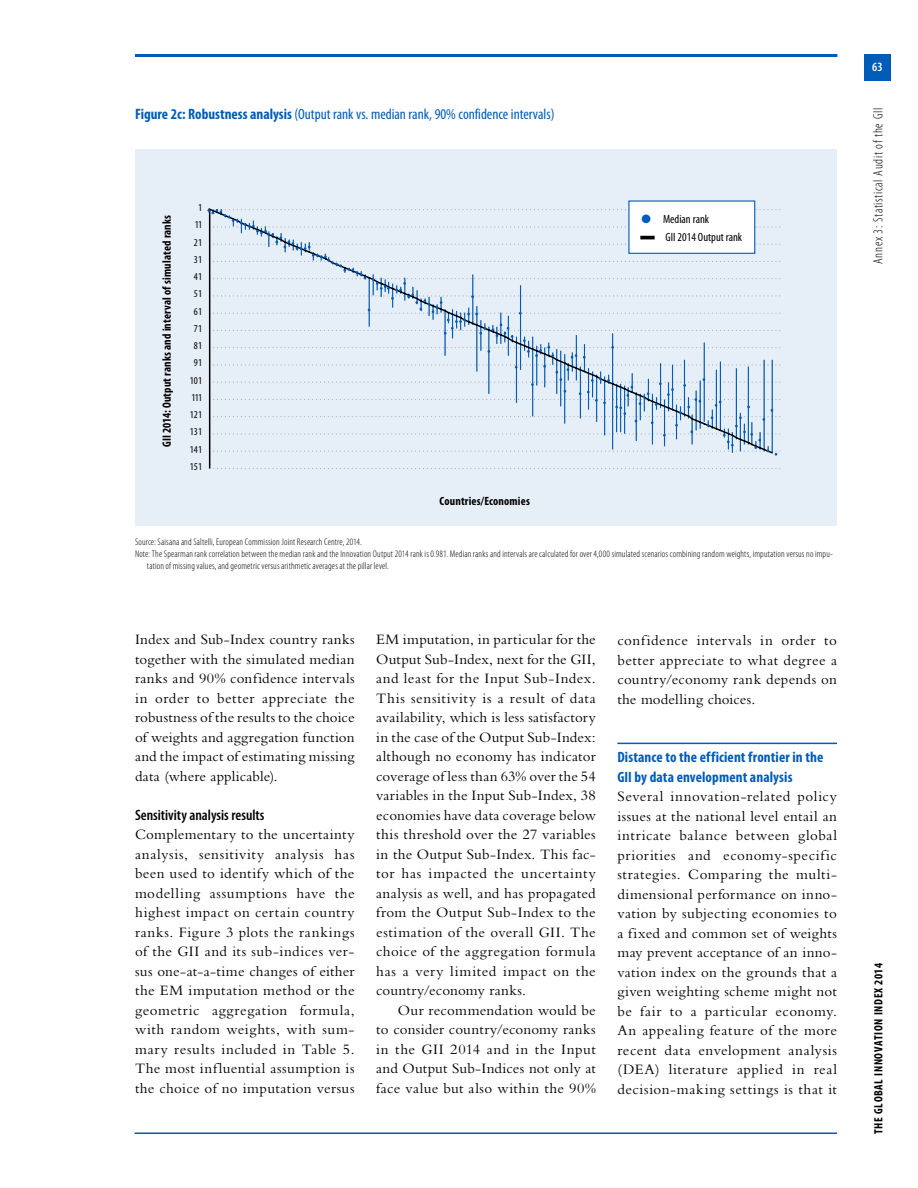
<style>
.page{position:relative;width:918px;height:1188px;background:#fff}
.page>*{position:absolute;margin:0;border:0;box-sizing:border-box;transform-origin:0 0}
.t1{font:15px/19.5px "Bembo Std";letter-spacing:.025em;color:#000;text-align:justify}
.t2{font:condensed 15px "Myriad Pro";color:#005cb9}
.t3{font:700 condensed 15px/19.5px "Myriad Pro";letter-spacing:.005em;color:#005cb9}
.t4{font:600 condensed 15px "Myriad Pro";color:#000}
.t5{font:300 condensed 13.5px "Myriad Pro";letter-spacing:.05em;color:#000}
.t6{font:600 condensed 12.75px "Myriad Pro";color:#fff}
.t7{font:700 condensed 12px "Myriad Pro";letter-spacing:.015em;color:#000}
.t8{font:condensed 12px "Myriad Pro";color:#000}
.t9{font:700 condensed 12px "Myriad Pro";letter-spacing:.05em;color:#000}
.t10{font:condensed 10.5px/17.2px "Myriad Pro";color:#000;text-align:right}
.t11{font:300 condensed 9.75px "Myriad Pro";letter-spacing:.015em;color:#000}
.s1{font-weight:700}
.s2{color:#005cb9}
</style>
<div class="page">
<hr style="left:135px;top:1132px;width:702px;height:2px;background:#005cb9">
<div style="left:864px;top:54px;width:27px;height:27px;background:#005cb9"></div>
<hr style="left:135px;top:54px;width:702px;height:3px;background:#005cb9">
<hr style="left:617px;top:743px;width:220px;height:1px;background:#005cb9">
<div style="left:135px;top:149px;width:702px;height:376px;background:#e6eff8"></div>
<svg style="left:210px;top:468px;width:571px;height:1px"></svg>
<hr style="left:209px;top:210px;width:1px;height:258px;background:#000">
<svg style="left:207px;top:209px;width:574px;height:247px"></svg>
<div style="left:629px;top:201px;width:126px;height:52px;background:#fff"></div>
<div style="left:640px;top:236px;width:15px;height:3px;border:3px solid #000"></div>
<div style="left:628px;top:200px;width:127px;height:54px;border:1px solid #005cb9"></div>
<p class="t2" style="left:135px;top:106px;width:421px"><span class="s1">Figure 2c: Robustness analysis</span> (Output rank vs. median rank, 90% confidence intervals)</p>
<p class="t7" style="left:160px;top:447px;width:234px;rotate:-90deg">GII 2014: Output ranks and interval of simulated ranks</p>
<p class="t10" style="left:190px;top:199px;width:14px">1<br>11<br>21<br>31<br>41<br>51<br>61<br>71<br>81<br>91<br>101<br>111<br>121<br>131<br>141<br>151</p>
<p class="t7" style="left:440px;top:494px;width:92px">Countries/Economies</p>
<p class="t8" style="left:642px;top:212px;width:69px"><span class="s2">●</span> Median rank</p>
<p class="t8" style="left:642px;top:230px;width:102px">— GII 2014 Output rank</p>
<p class="t11" style="left:135px;top:536px;width:228px">Source: Saisana and Saltelli, European Commission Joint Research Centre, 2014.</p>
<p class="t11" style="left:135px;top:548px;width:700px">Note: The Spearman rank correlation between the median rank and the Innovation Output 2014 rank is 0.981. Median ranks and intervals are calculated for over 4,000 simulated scenarios combining random weights, imputation versus no impu-</p>
<p class="t11" style="left:147px;top:560px;width:243px">tation of missing values, and geometric versus arithmetic averages at the pillar level.</p>
<p class="t1" style="left:135px;top:630px;width:221px">Index and Sub-Index country ranks together with the simulated median ranks and 90% confidence intervals in order to better appreciate the robustness of the results to the choice of weights and aggregation function and the impact of estimating missing data (where applicable).</p>
<p class="t4" style="left:135px;top:807px;width:131px">Sensitivity analysis results</p>
<p class="t1" style="left:135px;top:825px;width:221px">Complementary to the uncertainty analysis, sensitivity analysis has been used to identify which of the modelling assumptions have the highest impact on certain country ranks. Figure 3 plots the rankings of the GII and its sub-indices ver&shy;sus one-at-a-time changes of either the EM imputation method or the geometric aggregation formula, with random weights, with sum&shy;mary results included in Table 5.<br>The most influential assumption is the choice of no imputation versus</p>
<p class="t1" style="left:376px;top:630px;width:221px">EM imputation, in particular for the Output Sub-Index, next for the GII, and least for the Input Sub-Index.<br>This sensitivity is a result of data availability, which is less satisfactory in the case of the Output Sub-Index: although no economy has indicator coverage of less than 63% over the 54 variables in the Input Sub-Index, 38 economies have data coverage below this threshold over the 27 variables in the Output Sub-Index. This fac&shy;tor has impacted the uncertainty analysis as well, and has propagated from the Output Sub-Index to the estimation of the overall GII. The choice of the aggregation formula has a very limited impact on the country/economy ranks.</p>
<p class="t1" style="left:376px;top:1000px;width:221px;text-indent:22px">Our recommendation would be to consider country/economy ranks in the GII 2014 and in the Input and Output Sub-Indices not only at face value but also within the 90%</p>
<p class="t1" style="left:617px;top:630px;width:221px">confidence intervals in order to better appreciate to what degree a country/economy rank depends on the modelling choices.</p>
<p class="t3" style="left:617px;top:748px;width:208px">Distance to the efficient frontier in the<br>GII by data envelopment analysis</p>
<p class="t1" style="left:617px;top:786px;width:221px">Several innovation-related policy issues at the national level entail an intricate balance between global priorities and economy-specific strategies. Comparing the multi&shy;dimensional performance on inno&shy;vation by subjecting economies to a fixed and common set of weights may prevent acceptance of an inno&shy;vation index on the grounds that a given weighting scheme might not be fair to a particular economy.<br>An appealing feature of the more recent data envelopment analysis (DEA) literature applied in real decision-making settings is that it</p>
<p class="t6" style="left:872px;top:60px;width:12px">63</p>
<p class="t5" style="left:871px;top:264px;width:158px;rotate:-90deg">Annex 3: Statistical Audit of the GII</p>
<p class="t9" style="left:872px;top:1134px;width:173px;rotate:-90deg">THE GLOBAL INNOVATION INDEX 2014</p>
</div>
